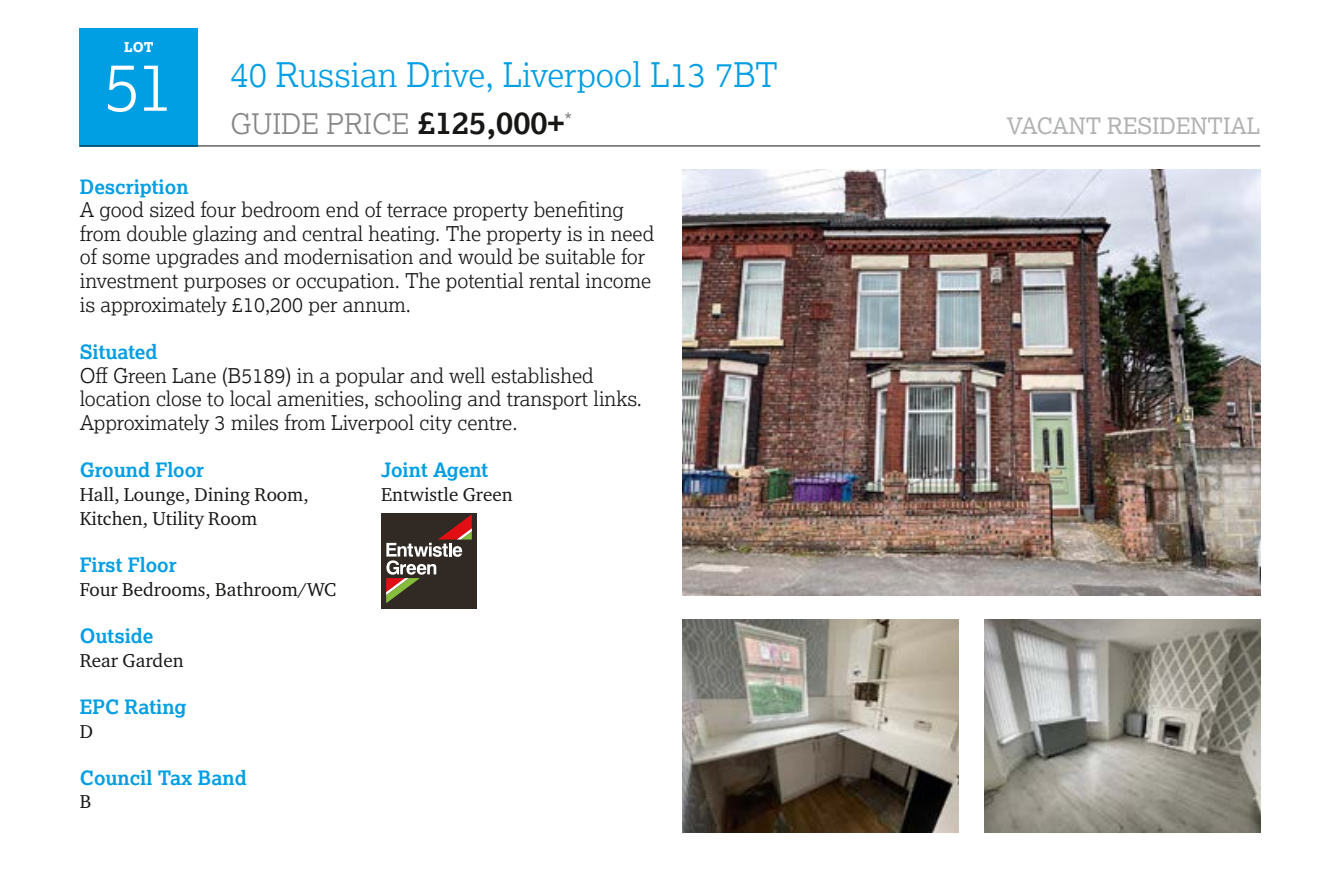
<style>
.page{position:relative;width:1340px;height:892px;background:#fff}
.page>*{position:absolute;margin:0;border:0;box-sizing:border-box;transform-origin:0 0}
.t1{font:300 67.5px "Lexia";color:#fff}
.t2{font:300 33.75px "Lexia";color:#009ee3}
.t3{font:300 28.12px "Lexia";color:#868786}
.t4{font:22.5px "Lexia";color:#b1b2b3}
.t5{font:300 20.25px/23.6px "Lexia";color:#181716}
.t6{font:20.25px "Lexia";color:#868786}
.t7{font:700 19.8px "Lexia";color:#009ee3}
.t8{font:19.12px/23.6px "Charter ITC Pro";color:#181716}
.t9{font:800 13.5px "Lexia";color:#fff}
.s1{font-weight:700;font-size:31.5px;color:#181716}
</style>
<div class="page">
<div style="left:80px;top:28px;width:118px;height:118px;background:#009ee3"></div>
<hr style="left:80px;top:145px;width:1180px;height:1px;background:#181716">
<div style="left:381px;top:512px;width:96px;height:96px;background:#312a24"></div>
<svg style="left:386px;top:514px;width:86px;height:89px"></svg>
<img style="left:682px;top:619px;width:276px;height:212px">
<img style="left:984px;top:619px;width:276px;height:212px">
<img style="left:682px;top:170px;width:578px;height:425px">
<p class="t9" style="left:124px;top:38px;width:31px">LOT</p>
<h1 class="t1" style="left:104px;top:44px;width:71px">51</h1>
<h2 class="t2" style="left:230px;top:53px;width:549px">40 Russian Drive, Liverpool L13 7BT</h2>
<h3 class="t3" style="left:230px;top:106px;width:335px">GUIDE PRICE <span class="s1">£125,000+</span></h3>
<p class="t4" style="left:1006px;top:112px;width:255px">VACANT RESIDENTIAL</p>
<p class="t6" style="left:564px;top:107px;width:9px">*</p>
<p class="t7" style="left:80px;top:174px;width:110px">Description</p>
<p class="t5" style="left:80px;top:197px;width:576px">A good sized four bedroom end of terrace property benefiting from double glazing and central heating. The property is in need of some upgrades and modernisation and would be suitable for investment purposes or occupation. The potential rental income is approximately £10,200 per annum.</p>
<p class="t7" style="left:80px;top:339px;width:79px">Situated</p>
<p class="t5" style="left:80px;top:363px;width:563px">Off Green Lane (B5189) in a popular and well established location close to local amenities, schooling and transport links.<br>Approximately 3 miles from Liverpool city centre.</p>
<p class="t7" style="left:80px;top:457px;width:126px">Ground Floor</p>
<p class="t8" style="left:80px;top:482px;width:230px">Hall, Lounge, Dining Room,<br>Kitchen, Utility Room</p>
<p class="t7" style="left:80px;top:552px;width:98px">First Floor</p>
<p class="t8" style="left:80px;top:576px;width:258px">Four Bedrooms, Bathroom/WC</p>
<p class="t7" style="left:80px;top:623px;width:75px">Outside</p>
<p class="t8" style="left:80px;top:647px;width:105px">Rear Garden</p>
<p class="t7" style="left:80px;top:693px;width:108px">EPC Rating</p>
<p class="t8" style="left:80px;top:718px;width:15px">D</p>
<p class="t7" style="left:80px;top:764px;width:168px">Council Tax Band</p>
<p class="t8" style="left:80px;top:789px;width:13px">B</p>
<p class="t7" style="left:381px;top:457px;width:109px">Joint Agent</p>
<p class="t8" style="left:381px;top:482px;width:133px">Entwistle Green</p>
</div>
